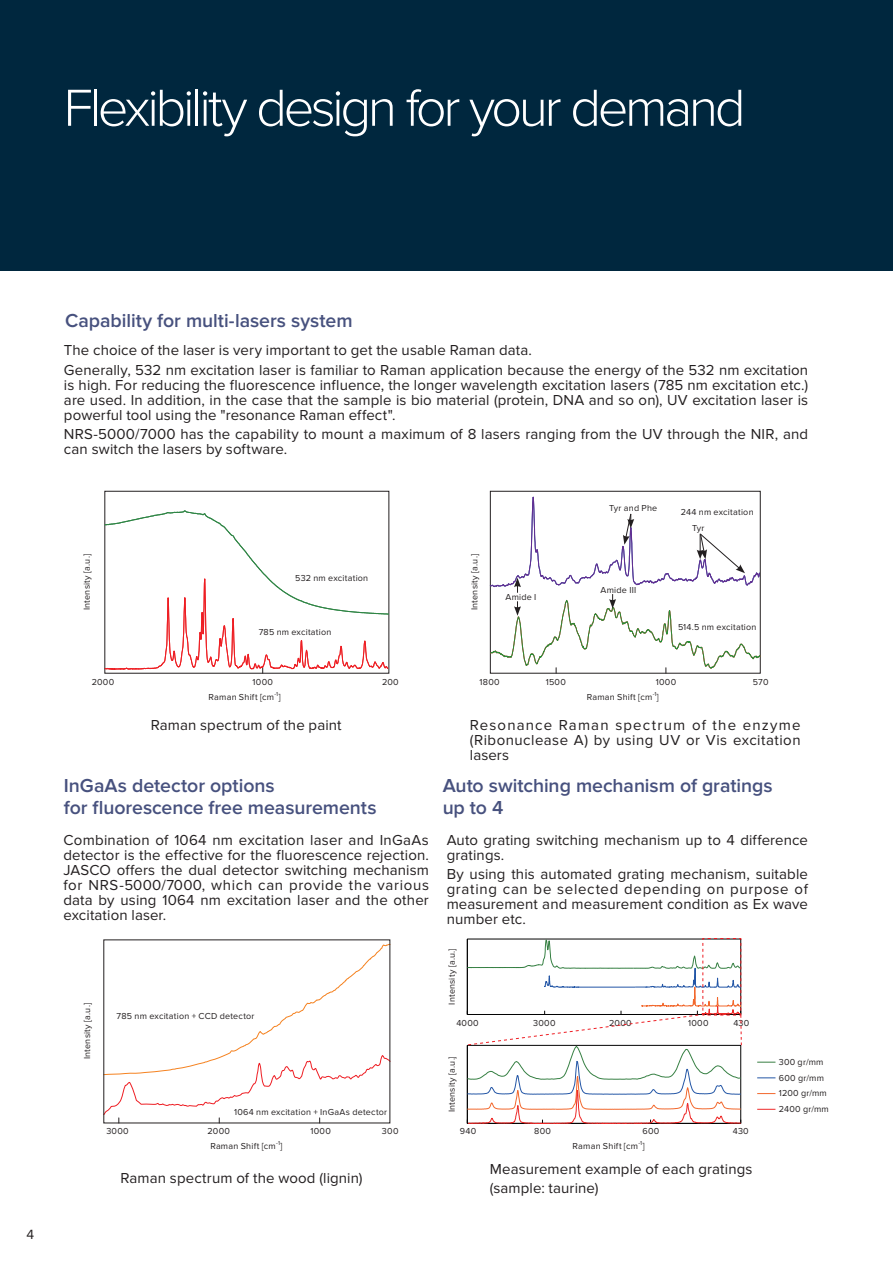
<style>
.page{position:relative;width:893px;height:1263px;background:#fff}
.page>*{position:absolute;margin:0;border:0;box-sizing:border-box;transform-origin:0 0}
.t1{font:300 54px "Proxima Nova";letter-spacing:-.06em;color:#fff}
.t2{font:600 19.5px/22.2px "Proxima Nova";color:#47517e}
.t3{font:15px/15px "Proxima Nova";letter-spacing:.005em;color:#231f20}
.t4{font:13.8px "Proxima Nova";color:#231f20}
.t5{font:9px/15.6px "Proxima Nova";letter-spacing:.025em;color:#231f20}
</style>
<div class="page">
<div style="left:0;top:0;width:893px;height:271px;background:#00273e"></div>
<svg style="left:104px;top:510px;width:285px;height:163px"></svg>
<svg style="left:490px;top:490px;width:271px;height:183px"></svg>
<svg style="left:103px;top:943px;width:288px;height:180px"></svg>
<svg style="left:757px;top:1062px;width:18px;height:1px"></svg>
<svg style="left:757px;top:1077px;width:18px;height:1px"></svg>
<svg style="left:757px;top:1093px;width:18px;height:1px"></svg>
<svg style="left:757px;top:1109px;width:18px;height:1px"></svg>
<svg style="left:467px;top:938px;width:275px;height:186px"></svg>
<h1 class="t1" style="left:64px;top:77px;width:683px">Flexibility design for your demand</h1>
<p class="t4" style="left:27px;top:1226px;width:9px">4</p>
<h2 class="t2" style="left:65px;top:310px;width:289px">Capability for multi-lasers system</h2>
<p class="t3" style="left:64px;top:341px;width:746px;line-height:19.2px">The choice of the laser is very important to get the usable Raman data.<br>Generally, 532 nm excitation laser is familiar to Raman application because the energy of the 532 nm excitation</p>
<p class="t3" style="left:64px;top:378px;width:746px;text-align:justify">is high. For reducing the fluorescence influence, the longer wavelength excitation lasers (785 nm excitation etc.) are used. In addition, in the case that the sample is bio material (protein, DNA and so on), UV excitation laser is powerful tool using the "resonance Raman effect".</p>
<p class="t3" style="left:64px;top:427px;width:746px">NRS-5000/7000 has the capability to mount a maximum of 8 lasers ranging from the UV through the NIR, and can switch the lasers by software.</p>
<p class="t5" style="left:609px;top:500px;width:50px">Tyr and Phe</p>
<p class="t5" style="left:681px;top:504px;width:74px">244 nm excitation</p>
<p class="t5" style="left:692px;top:521px;width:14px">Tyr</p>
<p class="t5" style="left:80px;top:610px;width:58px;rotate:-90deg">Intensity [a.u.]</p>
<p class="t5" style="left:295px;top:570px;width:75px">532 nm excitation</p>
<p class="t5" style="left:467px;top:610px;width:58px;rotate:-90deg">Intensity [a.u.]</p>
<p class="t5" style="left:505px;top:590px;width:32px">Amide I</p>
<p class="t5" style="left:601px;top:582px;width:37px">Amide III</p>
<p class="t5" style="left:259px;top:624px;width:74px">785 nm excitation</p>
<p class="t5" style="left:678px;top:619px;width:80px">514.5 nm excitation</p>
<p class="t5" style="left:92px;top:674px;width:24px">2000</p>
<p class="t5" style="left:252px;top:674px;width:22px">1000</p>
<p class="t5" style="left:382px;top:674px;width:18px">200</p>
<p class="t5" style="left:480px;top:674px;width:22px">1800</p>
<p class="t5" style="left:546px;top:674px;width:22px">1500</p>
<p class="t5" style="left:656px;top:674px;width:22px">1000</p>
<p class="t5" style="left:753px;top:674px;width:17px">570</p>
<p class="t5" style="left:209px;top:689px;width:73px">Raman Shift [cm<sup>-1</sup>]</p>
<p class="t5" style="left:587px;top:689px;width:73px">Raman Shift [cm<sup>-1</sup>]</p>
<p class="t3" style="left:151px;top:718px;width:192px">Raman spectrum of the paint</p>
<p class="t3" style="left:470px;top:718px;width:332px;text-align:justify">Resonance Raman spectrum of the enzyme (Ribonuclease A) by using UV or Vis excitation lasers</p>
<h2 class="t2" style="left:64px;top:775px;width:314px">InGaAs detector options<br>for fluorescence free measurements</h2>
<p class="t3" style="left:63px;top:833px;width:367px;text-align:justify">Combination of 1064 nm excitation laser and InGaAs detector is the effective for the fluorescence rejection.<br>JASCO offers the dual detector switching mechanism for NRS-5000/7000, which can provide the various data by using 1064 nm excitation laser and the other excitation laser.</p>
<p class="t5" style="left:80px;top:1059px;width:58px;rotate:-90deg">Intensity [a.u.]</p>
<p class="t5" style="left:117px;top:1008px;width:139px">785 nm excitation + CCD detector</p>
<p class="t5" style="left:234px;top:1105px;width:155px">1064 nm excitation + InGaAs detector</p>
<p class="t5" style="left:106px;top:1123px;width:24px">3000</p>
<p class="t5" style="left:208px;top:1123px;width:24px">2000</p>
<p class="t5" style="left:382px;top:1123px;width:18px">300</p>
<p class="t5" style="left:210px;top:1138px;width:73px">Raman Shift [cm<sup>-1</sup>]</p>
<p class="t5" style="left:310px;top:1123px;width:22px">1000</p>
<h2 class="t2" style="left:443px;top:775px;width:332px">Auto switching mechanism of gratings up to 4</h2>
<p class="t3" style="left:447px;top:833px;width:363px">Auto grating switching mechanism up to 4 difference gratings.</p>
<p class="t3" style="left:447px;top:867px;width:363px;text-align:justify">By using this automated grating mechanism, suitable grating can be selected depending on purpose of measurement and measurement condition as Ex wave number etc.</p>
<p class="t5" style="left:444px;top:1005px;width:58px;rotate:-90deg">Intensity [a.u.]</p>
<p class="t5" style="left:609px;top:1015px;width:24px">2000</p>
<p class="t5" style="left:456px;top:1015px;width:24px">4000</p>
<p class="t5" style="left:533px;top:1015px;width:24px">3000</p>
<p class="t5" style="left:688px;top:1015px;width:22px">1000</p>
<p class="t5" style="left:733px;top:1015px;width:17px">430</p>
<p class="t5" style="left:444px;top:1112px;width:58px;rotate:-90deg">Intensity [a.u.]</p>
<p class="t5" style="left:460px;top:1123px;width:18px">940</p>
<p class="t5" style="left:534px;top:1123px;width:18px">800</p>
<p class="t5" style="left:733px;top:1123px;width:17px">430</p>
<p class="t5" style="left:573px;top:1138px;width:73px">Raman Shift [cm<sup>-1</sup>]</p>
<p class="t5" style="left:642px;top:1123px;width:18px">600</p>
<p class="t5" style="left:779px;top:1055px;width:52px">300 gr/mm<br>600 gr/mm<br>1200 gr/mm<br>2400 gr/mm</p>
<p class="t3" style="left:120px;top:1171px;width:244px">Raman spectrum of the wood (lignin)</p>
<p class="t3" style="left:490px;top:1160px;width:264px;line-height:19.2px">Measurement example of each gratings (sample: taurine)</p>
</div>
